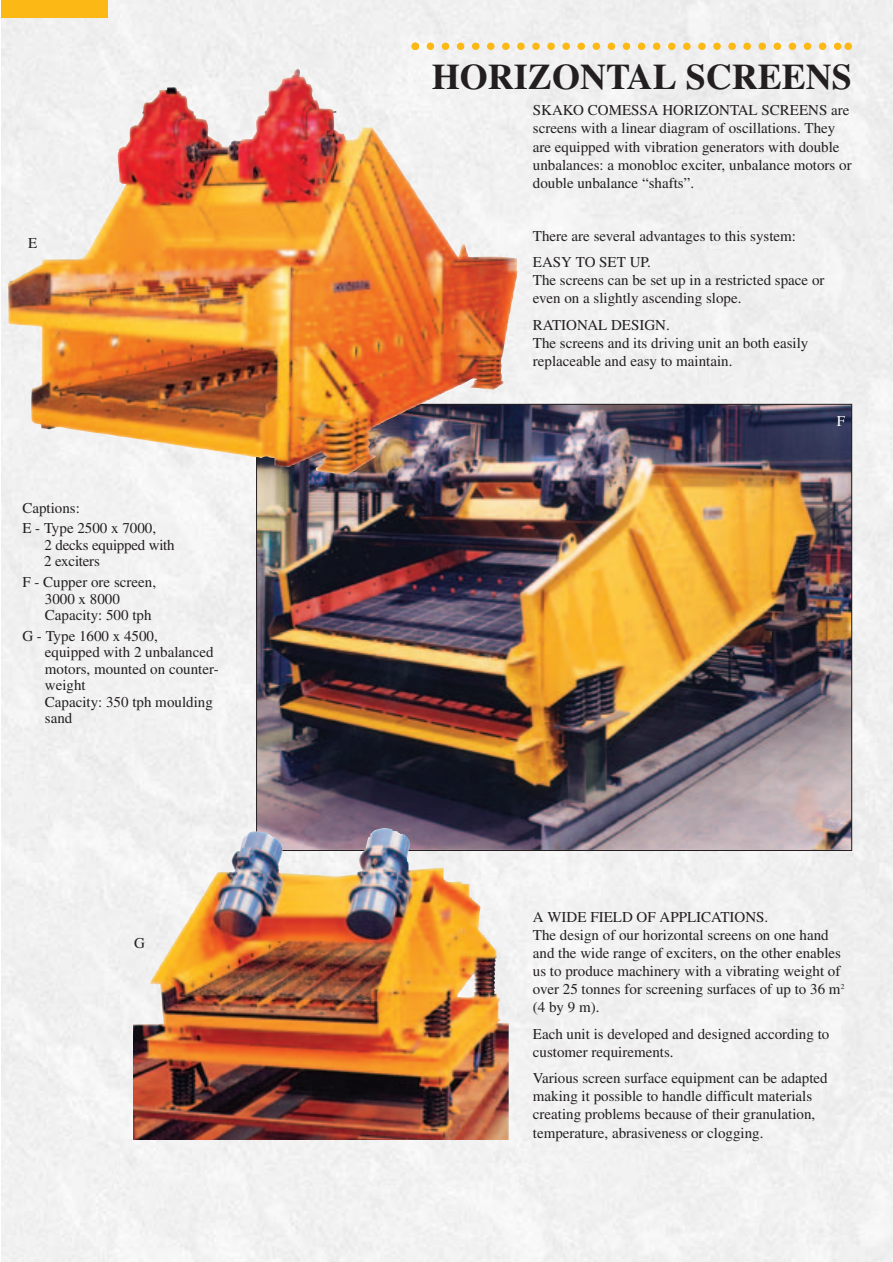
<style>
.page{position:relative;width:893px;height:1262px;background:#fff}
.page>*{position:absolute;margin:0;border:0;box-sizing:border-box;transform-origin:0 0}
.t1{font:700 36px "Times";color:#231f20}
.t2{font:15px/18px "Times";color:#231f20}
.t3{font:15px "Times";color:#fff}
</style>
<div class="page">
<div style="left:1px;top:0;width:891px;height:1262px;background:#f1f1f1"></div>
<div style="left:1px;top:0;width:106px;height:17px;background:#fcb814"></div>
<svg style="left:411px;top:43px;width:440px;height:7px"></svg>
<img style="left:258px;top:406px;width:591px;height:442px">
<img style="left:133px;top:828px;width:375px;height:311px">
<img style="left:129px;top:68px;width:388px;height:375px">
<p class="t2" style="left:28px;top:236px;width:11px">E</p>
<p class="t2" style="left:22px;top:498px;width:135px;line-height:20.7px">Captions:<br>E - Type 2500 x 7000,</p>
<p class="t2" style="left:44px;top:538px;width:132px;line-height:16.5px">2 decks equipped with<br>2 exciters</p>
<p class="t2" style="left:45px;top:575px;width:113px;line-height:16.5px;text-indent:-22px">F - Cupper ore screen,<br>3000 x 8000<br>Capacity: 500 tph</p>
<p class="t2" style="left:45px;top:629px;width:175px;line-height:16.5px;text-indent:-22px">G - Type 1600 x 4500,<br>equipped with 2 unbalanced motors, mounted on counter&shy;weight<br>Capacity: 350 tph moulding sand</p>
<p class="t2" style="left:134px;top:935px;width:12px">G</p>
<h1 class="t1" style="left:432px;top:64px;width:421px">HORIZONTAL SCREENS</h1>
<p class="t2" style="left:533px;top:103px;width:320px">SKAKO COMESSA HORIZONTAL SCREENS are screens with a linear diagram of oscillations. They are equipped with vibration generators with double unbalances: a monobloc exciter, unbalance motors or double unbalance “shafts”.</p>
<p class="t2" style="left:533px;top:224px;width:265px;line-height:26.5px">There are several advantages to this system:<br>EASY TO SET UP.</p>
<p class="t2" style="left:533px;top:272px;width:293px">The screens can be set up in a restricted space or even on a slightly ascending slope.</p>
<p class="t2" style="left:533px;top:317px;width:277px">RATIONAL DESIGN.<br>The screens and its driving unit an both easily replaceable and easy to maintain.</p>
<p class="t3" style="left:836px;top:415px;width:10px">F</p>
<p class="t2" style="left:533px;top:909px;width:313px">A WIDE FIELD OF APPLICATIONS.<br>The design of our horizontal screens on one hand and the wide range of exciters, on the other enables us to produce machinery with a vibrating weight of over 25 tonnes for screening surfaces of up to 36 m<sup>2 </sup>(4 by 9 m).</p>
<p class="t2" style="left:533px;top:1026px;width:298px">Each unit is developed and designed according to customer requirements.</p>
<p class="t2" style="left:533px;top:1070px;width:296px">Various screen surface equipment can be adapted making it possible to handle difficult materials creating problems because of their granulation, temperature, abrasiveness or clogging.</p>
</div>
